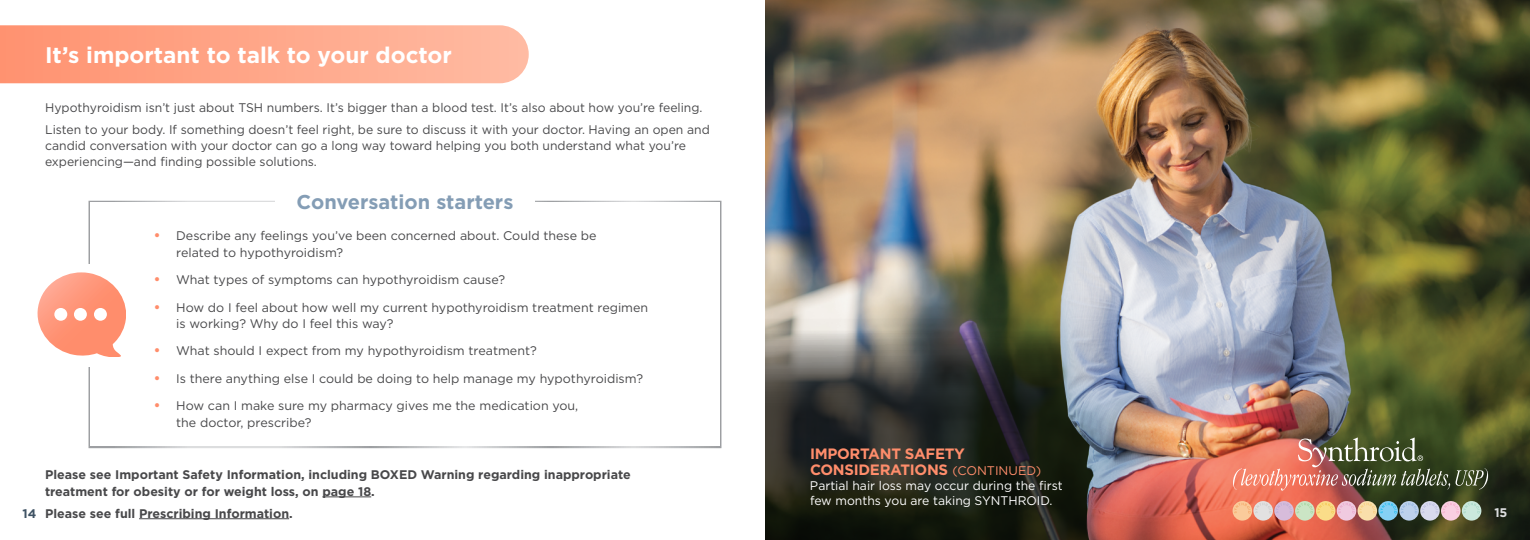
<style>
.page{position:relative;width:1530px;height:540px;background:#fff}
.page>*{position:absolute;margin:0;border:0;box-sizing:border-box;transform-origin:0 0}
.t1{font:700 22.5px "Gotham";color:#fff}
.t2{font:700 20px "Gotham";color:#849db5}
.t3{font:700 15px/16.2px "Gotham";letter-spacing:-.02em;color:#ff8d6b}
.t4{font:12.5px/16.2px "Gotham";color:#48484a}
.t5{font:700 12.5px/16.2px "Gotham";color:#48484a}
.t6{font:12.5px/15px "Gotham";color:#fff}
.t7{font:700 12.5px "Gotham";color:#3f5364}
.t8{font:700 12.5px "Gotham";color:#dcddde}
.s1{font-weight:700;font-size:13.75px;color:#ff8d6b}
.s2{font-weight:400;font-size:12.5px}
</style>
<div class="page">
<img style="left:765px;top:0;width:765px;height:540px">
<svg style="left:765px;top:318px;width:332px;height:222px;background:#393c36"></svg>
<svg style="left:0;top:25px;width:529px;height:58px;background:#ffa88b"></svg>
<div style="left:89px;top:201px;width:632px;height:247px;background:#fff;border:4px solid #fff"></div>
<div style="left:275px;top:193px;width:260px;height:25px;background:#fff"></div>
<hr style="left:322px;top:497px;width:49px;height:1px;background:#48484a">
<hr style="left:139px;top:518px;width:150px;height:1px;background:#48484a">
<div style="left:73px;top:264px;width:32px;height:102px;background:#fff"></div>
<svg style="left:38px;top:272px;width:88px;height:85px"></svg>
<div style="left:1233px;top:501px;width:19px;height:20px;background:#facb9b;border-radius:50%"></div>
<div style="left:1253px;top:501px;width:20px;height:20px;background:#e2e1e1;border-radius:50%"></div>
<svg style="left:1274px;top:501px;width:20px;height:20px"></svg>
<div style="left:1295px;top:501px;width:20px;height:20px;background:#cbe5c5;border-radius:50%"></div>
<div style="left:1316px;top:501px;width:19px;height:20px;background:#fadd89;border-radius:50%"></div>
<div style="left:1337px;top:501px;width:19px;height:20px;background:#f0cae0;border-radius:50%"></div>
<div style="left:1358px;top:501px;width:19px;height:20px;background:#f9dfab;border-radius:50%"></div>
<svg style="left:1378px;top:501px;width:20px;height:20px"></svg>
<svg style="left:1399px;top:501px;width:20px;height:20px"></svg>
<svg style="left:1420px;top:501px;width:20px;height:20px"></svg>
<div style="left:1441px;top:501px;width:20px;height:20px;background:#facfe2;border-radius:50%"></div>
<div style="left:1462px;top:501px;width:19px;height:20px;background:#cbe8dd;border-radius:50%"></div>
<svg style="left:1234px;top:503px;width:246px;height:11px"></svg>
<img style="left:1233px;top:438px;width:217px;height:53px">
<svg style="left:1456px;top:468px;width:32px;height:22px"></svg>
<h1 class="t1" style="left:45px;top:40px;width:408px">It’s important to talk to your doctor</h1>
<p class="t4" style="left:45px;top:96px;width:666px;line-height:21.9px">Hypothyroidism isn’t just about TSH numbers. It’s bigger than a blood test. It’s also about how you’re feeling.<br>Listen to your body. If something doesn’t feel right, be sure to discuss it with your doctor. Having an open and</p>
<p class="t4" style="left:45px;top:137px;width:642px">candid conversation with your doctor can go a long way toward helping you both understand what you’re experiencing—and finding possible solutions.</p>
<h2 class="t2" style="left:297px;top:189px;width:218px">Conversation starters</h2>
<p class="t4" style="left:176px;top:228px;width:422px;text-indent:-22px"><span class="s1">•</span> Describe any feelings you’ve been concerned about. Could these be related to hypothyroidism?</p>
<p class="t4" style="left:154px;top:271px;width:353px"><span class="s1">•</span> What types of symptoms can hypothyroidism cause?</p>
<p class="t4" style="left:176px;top:299px;width:474px;text-indent:-22px"><span class="s1">•</span> How do I feel about how well my current hypothyroidism treatment regimen is working? Why do I feel this way?</p>
<p class="t4" style="left:154px;top:343px;width:385px"><span class="s1">•</span> What should I expect from my hypothyroidism treatment?</p>
<p class="t4" style="left:154px;top:370px;width:491px"><span class="s1">•</span> Is there anything else I could be doing to help manage my hypothyroidism?</p>
<p class="t4" style="left:176px;top:398px;width:404px;text-indent:-22px"><span class="s1">•</span> How can I make sure my pharmacy gives me the medication you, the doctor, prescribe?</p>
<p class="t3" style="left:810px;top:445px;width:233px">IMPORTANT SAFETY<br>CONSIDERATIONS <span class="s2">(CONTINUED)</span></p>
<p class="t6" style="left:810px;top:478px;width:254px">Partial hair loss may occur during the first few months you are taking SYNTHROID.</p>
<p class="t5" style="left:45px;top:467px;width:587px">Please see Important Safety Information, including BOXED Warning regarding inappropriate treatment for obesity or for weight loss, on page 18.</p>
<p class="t5" style="left:45px;top:505px;width:249px">Please see full Prescribing Information.</p>
<p class="t7" style="left:22px;top:505px;width:15px">14</p>
<p class="t8" style="left:1494px;top:505px;width:15px">15</p>
</div>
